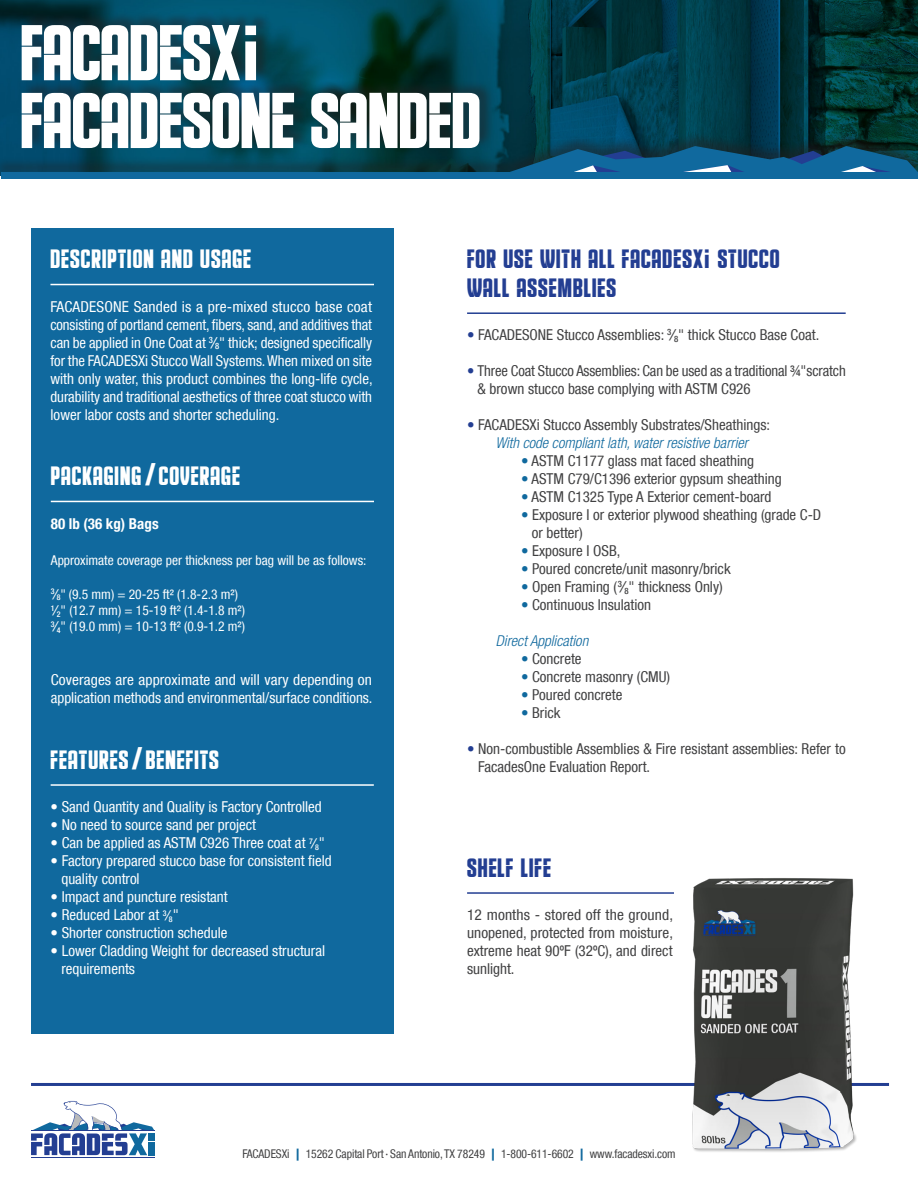
<style>
.page{position:relative;width:918px;height:1188px;background:#fff}
.page>*{position:absolute;margin:0;border:0;box-sizing:border-box;transform-origin:0 0}
.t1{font:81px/67.8px "Educated Deers";color:#fff}
.t2{font:27px "Educated Deers";letter-spacing:.04em;color:#fff}
.t3{font:27px/28.8px "Educated Deers";letter-spacing:.04em;color:#233e92}
.t4{font:condensed 15px/18px "Helvetica Neue LT Com";color:#fff;text-align:justify}
.t5{font:condensed 15px/18px "Helvetica Neue LT Com";color:#404041}
.t6{font:italic 300 condensed 15px "Helvetica Neue LT Com";color:#10699e}
.t7{font:700 condensed 15px "Helvetica Neue LT Com";color:#fff}
.t8{font:condensed 13.5px "Helvetica Neue LT Com";color:#fff}
.t9{font:condensed 12px "Helvetica Neue LT Com";letter-spacing:-.005em;color:#404041}
.s1{font-family:"Acumin Variable Concept";font-size:75px}
.s2{font-weight:500}
.s3{font-family:"Impact"}
.s4{font-weight:500;font-size:13.5px}
.s5{font-family:"Acumin Variable Concept";font-size:25.5px}
.s6{color:#233e92}
.s7{color:#10699e}
.s8{font-weight:900;font-stretch:normal;color:#10699e}
</style>
<div class="page">
<img style="left:0;top:0;width:918px;height:131px">
<div style="left:31px;top:229px;width:362px;height:805px;background:#10699e"></div>
<hr style="left:31px;top:1157px;width:124px;height:1px;background:#233e92">
<svg style="left:31px;top:1101px;width:123px;height:54px"></svg>
<hr style="left:31px;top:1130px;width:124px;height:1px;background:#233e92">
<div style="left:148px;top:1133px;width:7px;height:8px;background:#10699e"></div>
<div style="left:148px;top:1142px;width:7px;height:13px;background:#10699e"></div>
<div style="left:0;top:131px;width:918px;height:48px;background:#231f20;opacity:.5"></div>
<svg style="left:507px;top:146px;width:411px;height:26px;background:#17587d"></svg>
<div style="left:1px;top:172px;width:917px;height:7px;background:#10699e"></div>
<hr style="left:31px;top:1083px;width:858px;height:3px;background:#233e92">
<div style="left:21px;top:11px;width:475px;height:139px;background:#231f20;opacity:.5"></div>
<img style="left:692px;top:878px;width:165px;height:274px">
<hr style="left:467px;top:312px;width:379px;height:2px;background:#233e92">
<hr style="left:467px;top:892px;width:207px;height:2px;background:#233e92">
<hr style="left:50px;top:284px;width:324px;height:1px;background:#fff">
<hr style="left:51px;top:501px;width:323px;height:1px;background:#fff">
<hr style="left:51px;top:784px;width:323px;height:2px;background:#fff">
<h1 class="t1" style="left:21px;top:18px;width:462px">FACADESX<span class="s1">i<br></span>FACADESONE SANDED</h1>
<p class="t2" style="left:50px;top:243px;width:202px">DESCRIPTION AND USAGE</p>
<p class="t4" style="left:50px;top:297px;width:324px">FACADESONE Sanded is a pre-mixed stucco base coat consisting of portland cement, fibers, sand, and additives that can be applied in One Coat at <sup>3</sup><span class="s2">⁄</span><sub>8</sub>" thick; designed specifically for the FACADESXi Stucco Wall Systems. When mixed on site with only water, this product combines the long-life cycle, durability and traditional aesthetics of three coat stucco with lower labor costs and shorter scheduling.</p>
<p class="t2" style="left:51px;top:460px;width:191px">PACKAGING <span class="s3">/</span> COVERAGE</p>
<p class="t7" style="left:51px;top:514px;width:109px">80 lb (36 kg) Bags</p>
<p class="t8" style="left:51px;top:552px;width:317px">Approximate coverage per thickness per bag will be as follows:</p>
<p class="t8" style="left:51px;top:586px;width:189px"><sup>3</sup><span class="s2">⁄</span><sub>8</sub>" (9.5 mm) = 20-25 ft² (1.8-2.3 m²)</p>
<p class="t8" style="left:51px;top:602px;width:196px"><sup>1</sup><span class="s2">⁄</span><sub>2</sub>" (12.7 mm) = 15-19 ft² (1.4-1.8 m²)</p>
<p class="t8" style="left:51px;top:618px;width:196px"><sup>3</sup><span class="s2">⁄</span><sub>4</sub>" (19.0 mm) = 10-13 ft² (0.9-1.2 m²)</p>
<p class="t4" style="left:51px;top:671px;width:323px">Coverages are approximate and will vary depending on application methods and environmental/surface conditions.</p>
<p class="t2" style="left:51px;top:744px;width:170px">FEATURES <span class="s3">/</span> BENEFITS</p>
<p class="t4" style="left:51px;top:798px;width:273px">• Sand Quantity and Quality is Factory Controlled</p>
<p class="t4" style="left:51px;top:816px;width:207px">• No need to source sand per project</p>
<p class="t4" style="left:51px;top:834px;width:276px">• Can be applied as ASTM C926 Three coat at <sup>7</sup><span class="s4">⁄</span><sub>8</sub>"</p>
<p class="t4" style="left:51px;top:852px;width:283px">• Factory prepared stucco base for consistent field</p>
<p class="t4" style="left:61px;top:870px;width:80px">quality control</p>
<p class="t4" style="left:51px;top:888px;width:179px">• Impact and puncture resistant</p>
<p class="t4" style="left:51px;top:906px;width:130px">• Reduced Labor at <sup>3</sup><span class="s4">⁄</span><sub>8</sub>"</p>
<p class="t4" style="left:51px;top:924px;width:178px">• Shorter construction schedule</p>
<p class="t4" style="left:51px;top:942px;width:276px">• Lower Cladding Weight for decreased structural</p>
<p class="t4" style="left:61px;top:960px;width:75px">requirements</p>
<p class="t3" style="left:467px;top:245px;width:314px">FOR USE WITH ALL FACADESX<span class="s5">i</span> STUCCO<br>WALL ASSEMBLIES</p>
<p class="t5" style="left:467px;top:326px;width:354px"><span class="s6">•</span> FACADESONE Stucco Assemblies: <sup>3</sup><span class="s2">⁄</span><sub>8</sub>" thick Stucco Base Coat.</p>
<p class="t5" style="left:478px;top:362px;width:370px;text-indent:-11px"><span class="s6">•</span> Three Coat Stucco Assemblies: Can be used as a traditional ¾"scratch &amp; brown stucco base complying with ASTM C926</p>
<p class="t5" style="left:467px;top:416px;width:304px"><span class="s6">•</span> FACADESXi Stucco Assembly Substrates/Sheathings:</p>
<p class="t6" style="left:495px;top:434px;width:254px">With code compliant lath, water resistive barrier</p>
<p class="t5" style="left:521px;top:452px;width:234px"><span class="s7">•</span> ASTM C1177 glass mat faced sheathing</p>
<p class="t5" style="left:521px;top:470px;width:262px"><span class="s7">•</span> ASTM C79/C1396 exterior gypsum sheathing</p>
<p class="t5" style="left:521px;top:488px;width:252px"><span class="s7">•</span> ASTM C1325 Type A Exterior cement-board</p>
<p class="t5" style="left:521px;top:506px;width:302px"><span class="s7">•</span> Exposure I or exterior plywood sheathing (grade C-D</p>
<p class="t5" style="left:532px;top:524px;width:52px">or better)</p>
<p class="t5" style="left:521px;top:542px;width:101px"><span class="s7">•</span> Exposure I OSB,</p>
<p class="t5" style="left:521px;top:560px;width:211px"><span class="s7">•</span> Poured concrete/unit masonry/brick</p>
<p class="t5" style="left:521px;top:578px;width:203px"><span class="s7">•</span> Open Framing (<sup>3</sup><span class="s2">⁄</span><sub>8</sub>" thickness Only)</p>
<p class="t5" style="left:521px;top:596px;width:132px"><span class="s7">•</span> Continuous Insulation</p>
<p class="t6" style="left:496px;top:632px;width:94px">Direct Application</p>
<p class="t5" style="left:521px;top:650px;width:62px"><span class="s7">•</span> Concrete</p>
<p class="t5" style="left:521px;top:668px;width:151px"><span class="s7">•</span> Concrete masonry (CMU)</p>
<p class="t5" style="left:521px;top:686px;width:103px"><span class="s7">•</span> Poured concrete</p>
<p class="t5" style="left:521px;top:704px;width:41px"><span class="s7">•</span> Brick</p>
<p class="t5" style="left:478px;top:740px;width:369px;text-indent:-11px"><span class="s6">•</span> Non-combustible Assemblies &amp; Fire resistant assemblies: Refer to<br>FacadesOne Evaluation Report.</p>
<p class="t3" style="left:467px;top:853px;width:85px">SHELF LIFE</p>
<p class="t5" style="left:467px;top:906px;width:208px;text-align:justify">12 months - stored off the ground, unopened, protected from moisture, extreme heat 90ºF (32ºC), and direct sunlight.</p>
<p class="t9" style="left:242px;top:1147px;width:435px">FACADESXi <span class="s8">|</span> 15262 Capital Port <sup>•</sup> San Antonio, TX 78249 <span class="s8">|</span> 1-800-611-6602 <span class="s8">|</span> www.facadesxi.com</p>
</div>
